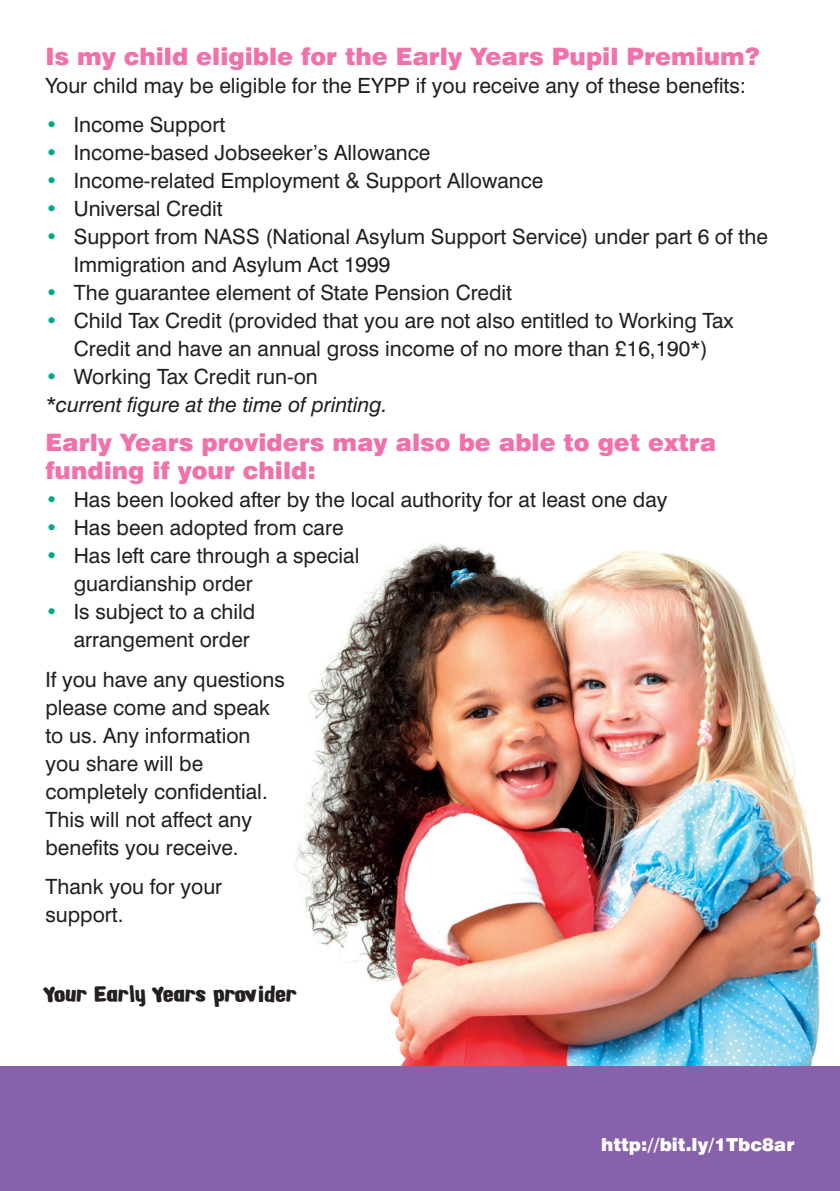
<style>
.page{position:relative;width:840px;height:1191px;background:#fff}
.page>*{position:absolute;margin:0;border:0;box-sizing:border-box;transform-origin:0 0}
.t1{font:900 24px/28px "Swiss 721 BT";color:#f171ab}
.t2{font:21px/28px "Swiss 721 BT";color:#231f20}
.t3{font:italic 21px/28px "Swiss 721 BT";color:#231f20}
.t4{font:21px "Alpha Fridge Magnets";color:#231f20}
.t5{font:900 18px "Swiss 721 BT";color:#fff}
.s1{color:#00a78e}
.s2{font-style:normal;color:#00a78e}
.s3{font-style:normal}
</style>
<div class="page">
<img style="left:295px;top:543px;width:526px;height:523px">
<div style="left:0;top:1066px;width:839px;height:125px;background:#8762aa"></div>
<p class="t1" style="left:45px;top:42px;width:715px">Is my child eligible for the Early Years Pupil Premium?</p>
<p class="t2" style="left:45px;top:71px;width:701px">Your child may be eligible for the EYPP if you receive any of these benefits:</p>
<p class="t2" style="left:45px;top:110px;width:181px"><span class="s1">•</span> Income Support</p>
<p class="t2" style="left:45px;top:138px;width:386px"><span class="s1">•</span> Income-based Jobseeker’s Allowance</p>
<p class="t2" style="left:45px;top:166px;width:499px"><span class="s1">•</span> Income-related Employment &amp; Support Allowance</p>
<p class="t2" style="left:45px;top:194px;width:179px"><span class="s1">•</span> Universal Credit</p>
<p class="t2" style="left:74px;top:222px;width:695px;text-indent:-28px"><span class="s1">•</span> Support from NASS (National Asylum Support Service) under part 6 of the<br>Immigration and Asylum Act 1999</p>
<p class="t2" style="left:45px;top:278px;width:468px"><span class="s1">•</span> The guarantee element of State Pension Credit</p>
<p class="t2" style="left:45px;top:306px;width:689px;text-align:center"><span class="s1">•</span> Child Tax Credit (provided that you are not also entitled to Working Tax<br>Credit and have an annual gross income of no more than £16,190*)</p>
<p class="t3" style="left:45px;top:362px;width:343px"><span class="s2">•</span> <span class="s3">Working Tax Credit run-on </span>*current figure at the time of printing.</p>
<p class="t1" style="left:45px;top:429px;width:672px">Early Years providers may also be able to get extra funding if your child:</p>
<p class="t2" style="left:45px;top:486px;width:623px"><span class="s1">•</span> Has been looked after by the local authority for at least one day</p>
<p class="t2" style="left:45px;top:514px;width:299px"><span class="s1">•</span> Has been adopted from care</p>
<p class="t2" style="left:74px;top:542px;width:287px;text-indent:-28px"><span class="s1">•</span> Has left care through a special guardianship order</p>
<p class="t2" style="left:45px;top:598px;width:211px;text-align:right"><span class="s1">•</span> Is subject to a child arrangement order</p>
<p class="t2" style="left:45px;top:665px;width:241px">If you have any questions please come and speak to us. Any information you share will be completely confidential.<br>This will not affect any benefits you receive.</p>
<p class="t2" style="left:45px;top:872px;width:178px">Thank you for your support.</p>
<p class="t4" style="left:45px;top:979px;width:253px">Your Early Years provider</p>
<p class="t5" style="left:601px;top:1133px;width:195px">http://bit.ly/1Tbc8ar</p>
</div>
